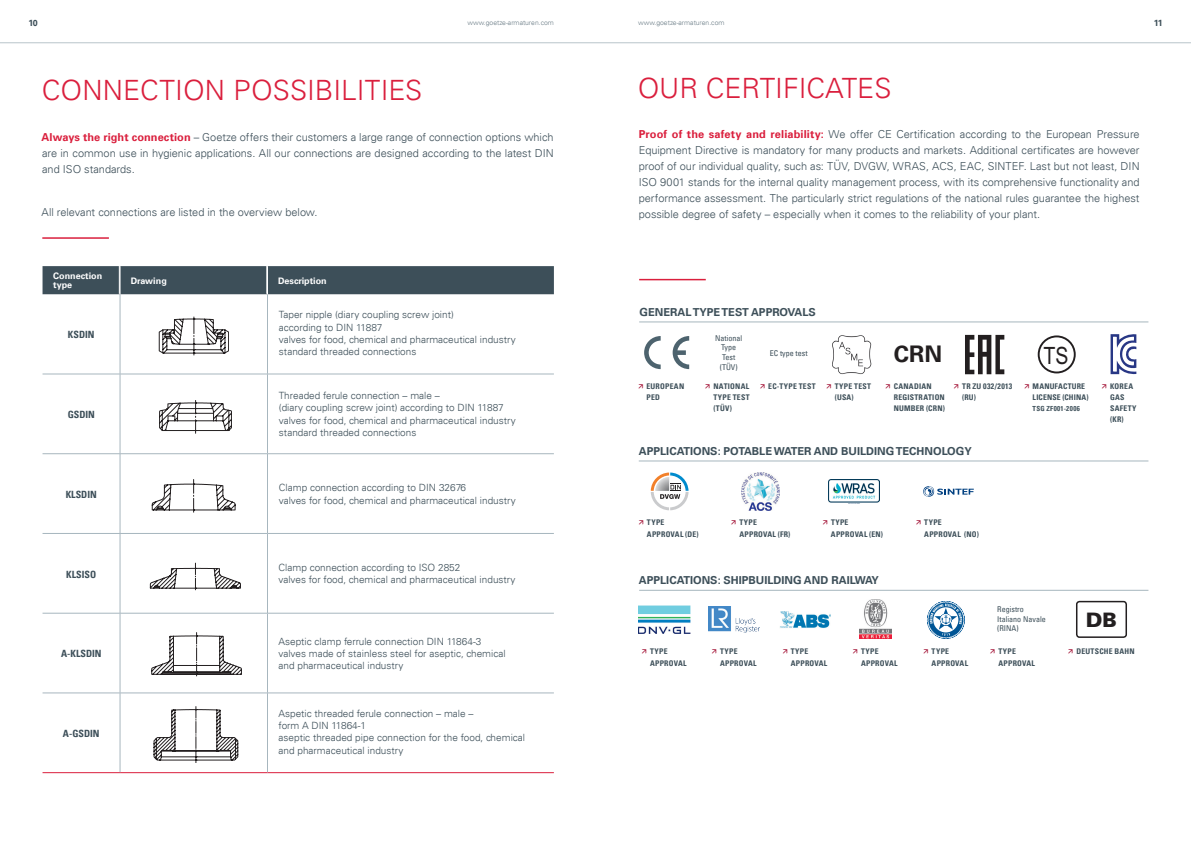
<style>
.page{position:relative;width:1191px;height:842px;background:#fff}
.page>*{position:absolute;margin:0;border:0;box-sizing:border-box;transform-origin:0 0}
.t1{font:300 28px "Univers";color:#da1f3d}
.t2{font:23.9px "Arial Narrow";color:#231f20}
.t3{font:700 22.8px "Univers";color:#231f20}
.t4{font:900 20px "Univers";color:#231f20}
.t5{font:300 11px/16px "Univers";color:#3d4f59}
.t6{font:700 11px "Univers";color:#3d4f59}
.t7{font:300 10px/12.3px "Univers";color:#3d4f59}
.t8{font:700 condensed 10px "Univers";color:#3d4f59}
.t9{font:700 9px/9px "Univers";color:#fff}
.t10{font:700 8.8px "Univers";color:#3d4f59}
.t11{font:condensed 8px/9.6px "Univers";color:#3d4f59}
.t12{font:700 condensed 7.8px/11.3px "Univers";letter-spacing:.03em;color:#3d4f59}
.t13{font:700 condensed 7px "Univers";letter-spacing:.05em;color:#3d4f59}
.t14{font:300 6.8px "Univers";color:#697b85}
.s1{font-weight:700;color:#da1f3d}
</style>
<div class="page">
<hr style="left:0;top:43px;width:1191px;height:1px;background:#a7b6be">
<hr style="left:43px;top:772px;width:77px;height:1px;background:#da1f3d">
<hr style="left:120px;top:772px;width:147px;height:1px;background:#da1f3d">
<hr style="left:267px;top:772px;width:287px;height:1px;background:#da1f3d">
<hr style="left:120px;top:294px;width:1px;height:80px;background:#a7b6be">
<hr style="left:267px;top:294px;width:1px;height:80px;background:#a7b6be">
<hr style="left:43px;top:374px;width:77px;height:1px;background:#a7b6be">
<hr style="left:120px;top:374px;width:147px;height:1px;background:#a7b6be">
<hr style="left:120px;top:374px;width:1px;height:79px;background:#a7b6be">
<hr style="left:267px;top:374px;width:287px;height:1px;background:#a7b6be">
<hr style="left:267px;top:374px;width:1px;height:79px;background:#a7b6be">
<hr style="left:43px;top:453px;width:77px;height:1px;background:#a7b6be">
<hr style="left:120px;top:453px;width:147px;height:1px;background:#a7b6be">
<hr style="left:120px;top:454px;width:1px;height:79px;background:#a7b6be">
<hr style="left:267px;top:453px;width:287px;height:1px;background:#a7b6be">
<hr style="left:267px;top:454px;width:1px;height:79px;background:#a7b6be">
<hr style="left:43px;top:533px;width:77px;height:1px;background:#a7b6be">
<hr style="left:120px;top:533px;width:147px;height:1px;background:#a7b6be">
<hr style="left:120px;top:534px;width:1px;height:79px;background:#a7b6be">
<hr style="left:267px;top:533px;width:287px;height:1px;background:#a7b6be">
<hr style="left:267px;top:534px;width:1px;height:79px;background:#a7b6be">
<hr style="left:43px;top:613px;width:77px;height:1px;background:#a7b6be">
<hr style="left:120px;top:613px;width:147px;height:1px;background:#a7b6be">
<hr style="left:120px;top:613px;width:1px;height:80px;background:#a7b6be">
<hr style="left:267px;top:613px;width:287px;height:1px;background:#a7b6be">
<hr style="left:267px;top:613px;width:1px;height:80px;background:#a7b6be">
<hr style="left:43px;top:693px;width:77px;height:1px;background:#a7b6be">
<hr style="left:120px;top:693px;width:147px;height:1px;background:#a7b6be">
<hr style="left:120px;top:693px;width:1px;height:79px;background:#a7b6be">
<hr style="left:267px;top:693px;width:287px;height:1px;background:#a7b6be">
<hr style="left:267px;top:693px;width:1px;height:79px;background:#a7b6be">
<svg style="left:159px;top:317px;width:70px;height:38px"></svg>
<svg style="left:159px;top:400px;width:73px;height:34px"></svg>
<svg style="left:152px;top:479px;width:83px;height:34px"></svg>
<svg style="left:150px;top:563px;width:91px;height:27px"></svg>
<svg style="left:151px;top:632px;width:91px;height:44px"></svg>
<svg style="left:153px;top:706px;width:85px;height:56px"></svg>
<hr style="left:42px;top:237px;width:67px;height:2px;background:#da1f3d">
<hr style="left:639px;top:322px;width:509px;height:1px;background:#a7b6be">
<hr style="left:639px;top:461px;width:509px;height:1px;background:#a7b6be">
<hr style="left:639px;top:590px;width:509px;height:1px;background:#a7b6be">
<svg style="left:965px;top:335px;width:39px;height:39px"></svg>
<svg style="left:672px;top:336px;width:17px;height:33px"></svg>
<svg style="left:644px;top:336px;width:16px;height:33px"></svg>
<img style="left:832px;top:335px;width:39px;height:39px">
<div style="left:1037px;top:335px;width:38px;height:38px;border:2px solid #231f20;border-radius:50%"></div>
<svg style="left:1110px;top:334px;width:26px;height:40px"></svg>
<svg style="left:923px;top:486px;width:50px;height:11px"></svg>
<svg style="left:651px;top:472px;width:37px;height:38px"></svg>
<img style="left:828px;top:479px;width:51px;height:24px">
<img style="left:741px;top:472px;width:38px;height:38px">
<img style="left:859px;top:599px;width:32px;height:40px">
<img style="left:709px;top:606px;width:51px;height:27px">
<img style="left:780px;top:611px;width:50px;height:17px">
<img style="left:638px;top:606px;width:52px;height:28px">
<svg style="left:927px;top:601px;width:38px;height:38px"></svg>
<div style="left:1076px;top:601px;width:51px;height:37px;border:2px solid #231f20;border-radius:3px"></div>
<hr style="left:639px;top:279px;width:67px;height:1px;background:#da1f3d">
<div style="left:43px;top:266px;width:511px;height:28px;background:#3d4f59"></div>
<p class="t10" style="left:28px;top:17px;width:11px">10</p>
<p class="t10" style="left:1153px;top:17px;width:10px">11</p>
<p class="t14" style="left:467px;top:18px;width:88px">www.goetze-armaturen.com</p>
<p class="t14" style="left:638px;top:18px;width:88px">www.goetze-armaturen.com</p>
<h1 class="t1" style="left:42px;top:73px;width:379px">Connection possibilities</h1>
<p class="t5" style="left:42px;top:129px;width:513px"><span class="s1">Always the right connection</span> – G oetze offers their customers a large range of connection options which are in common use in hygienic applications. All our connections are designed according to the latest DIN and I SO standards.</p>
<p class="t5" style="left:42px;top:204px;width:278px">All relevant connections are listed in the overview below.</p>
<p class="t9" style="left:53px;top:272px;width:51px">Connection type</p>
<p class="t9" style="left:131px;top:276px;width:38px">Drawing</p>
<p class="t9" style="left:278px;top:276px;width:50px">Description</p>
<p class="t8" style="left:68px;top:329px;width:28px">KSDIN</p>
<p class="t8" style="left:68px;top:408px;width:29px">GSDIN</p>
<p class="t8" style="left:66px;top:488px;width:33px">KLSDIN</p>
<p class="t8" style="left:66px;top:568px;width:32px">KLSISO</p>
<p class="t8" style="left:61px;top:648px;width:42px">A-KLSDIN</p>
<p class="t8" style="left:63px;top:727px;width:38px">A-GSDIN</p>
<p class="t7" style="left:279px;top:309px;width:176px">Taper nipple (diary coupling screw joint) according to DIN</p>
<p class="t7" style="left:279px;top:321px;width:238px;text-indent:77px">11887<br>valves for food, chemical and pharmaceutical industry standard threaded connections</p>
<p class="t7" style="left:279px;top:389px;width:185px">Threaded ferule connection – male – (diary coupling screw joint) according to DIN</p>
<p class="t7" style="left:279px;top:402px;width:238px;text-indent:199px">11887 valves for food, chemical and pharmaceutical industry standard threaded connections</p>
<p class="t7" style="left:279px;top:482px;width:147px">Clamp connection according to DIN</p>
<p class="t7" style="left:279px;top:482px;width:238px;text-indent:160px">32676<br>valves for food, chemical and pharmaceutical industry</p>
<p class="t7" style="left:279px;top:561px;width:238px">Clamp connection according to I SO 2852<br>valves for food, chemical and pharmaceutical industry</p>
<p class="t7" style="left:279px;top:635px;width:155px">Aseptic clamp ferrule connection DIN</p>
<p class="t7" style="left:279px;top:635px;width:228px;text-indent:168px">11864-3 valves made of stainless steel for aseptic, chemical and pharmaceutical industry</p>
<p class="t7" style="left:279px;top:707px;width:196px">Aspetic threaded ferule connection – male – form A DIN</p>
<p class="t7" style="left:279px;top:719px;width:248px;text-indent:53px">11864-1<br>aseptic threaded pipe connection for the food, chemical and pharmaceutical industry</p>
<h1 class="t1" style="left:638px;top:71px;width:252px">Ou r Certificates</h1>
<p class="t5" style="left:639px;top:126px;width:502px;text-align:justify"><span class="s1">Proof of the safety and reliability:</span> We offer CE Certification according to the European Pressure Equipment D irective is mandatory for many products and markets. Additional certificates are however proof of our individual quality, such as: TÜV, DVG</p>
<p class="t5" style="left:876px;top:158px;width:125px">W, WRAS, ACS, EAC, SINTEF</p>
<p class="t5" style="left:639px;top:158px;width:502px;text-indent:385px">. Last but not least, DIN<br>I SO 9001 stands for the internal quality management process, with its comprehensive functionality and performance assessment. The particularly strict regulations of the national rules guarantee the highest possible degree of safety – especially when it comes to the reliability of your plant.</p>
<p class="t6" style="left:639px;top:305px;width:17px">GENE</p>
<p class="t6" style="left:670px;top:305px;width:118px">RAL TYPE TEST APPROVALS</p>
<p class="t12" style="left:646px;top:380px;width:34px">EURO PEAN<br>PE D</p>
<p class="t11" style="left:715px;top:333px;width:29px;text-align:center">National<br>Type<br>Test (TÜV)</p>
<p class="t12" style="left:713px;top:380px;width:38px">NATIONAL<br>TYPE TEST (TÜV)</p>
<p class="t12" style="left:768px;top:380px;width:49px">EC-TYPE TEST</p>
<p class="t12" style="left:835px;top:380px;width:38px">TYPE TEST (USA)</p>
<p class="t11" style="left:770px;top:349px;width:39px">EC type test</p>
<h3 class="t3" style="left:894px;top:341px;width:50px">CRN</h3>
<p class="t12" style="left:893px;top:380px;width:53px">CANADIAN<br>REGIS TRATION<br>NUMBER (CRN)</p>
<p class="t12" style="left:1032px;top:380px;width:7px">MAN</p>
<h2 class="t2" style="left:1043px;top:338px;width:26px">TS</h2>
<p class="t12" style="left:1032px;top:380px;width:57px;text-indent:17px">UFACTURE<br>LICENSE (CHINA)</p>
<p class="t13" style="left:1032px;top:404px;width:49px">TSG ZF001-2006</p>
<p class="t12" style="left:962px;top:380px;width:51px">TR ZU 032/2013 (RU)</p>
<p class="t6" style="left:639px;top:444px;width:64px">APPLICATIONS</p>
<p class="t6" style="left:717px;top:444px;width:208px">: POTABLE WATER AN D BUILDING TECHNOLO</p>
<p class="t6" style="left:955px;top:444px;width:17px">GY</p>
<p class="t12" style="left:1110px;top:380px;width:28px">KOREA<br>GAS<br>SAFETY (KR)</p>
<p class="t12" style="left:647px;top:517px;width:20px">TYPE<br>APPROVAL</p>
<p class="t12" style="left:685px;top:528px;width:15px">(DE)</p>
<p class="t12" style="left:739px;top:517px;width:20px">TYPE<br>APPROVAL</p>
<p class="t12" style="left:777px;top:528px;width:14px">(FR)</p>
<p class="t12" style="left:831px;top:517px;width:20px">TYPE<br>APPROVAL</p>
<p class="t12" style="left:869px;top:528px;width:15px">(EN)</p>
<p class="t12" style="left:924px;top:517px;width:20px">TYPE<br>APPROVAL</p>
<p class="t12" style="left:964px;top:528px;width:16px">(NO)</p>
<p class="t6" style="left:639px;top:573px;width:64px">APPLICATIONS</p>
<p class="t6" style="left:717px;top:573px;width:163px">: SHIPBUILDING AND RAILWAY</p>
<p class="t11" style="left:997px;top:604px;width:50px">Registro<br>Italiano Navale (RINA)</p>
<h3 class="t4" style="left:1085px;top:607px;width:33px">DB</h3>
<p class="t12" style="left:650px;top:646px;width:20px">TYPE<br>APPROVAL</p>
<p class="t12" style="left:720px;top:646px;width:20px">TYPE<br>APPROVAL</p>
<p class="t12" style="left:931px;top:646px;width:20px">TYPE<br>APPROVAL</p>
<p class="t12" style="left:791px;top:646px;width:20px">TYPE<br>APPROVAL</p>
<p class="t12" style="left:861px;top:646px;width:20px">TYPE<br>APPROVAL</p>
<p class="t12" style="left:998px;top:646px;width:20px">TYPE<br>APPROVAL</p>
<p class="t12" style="left:1076px;top:646px;width:59px">DEUTSC HE BAHN</p>
</div>
